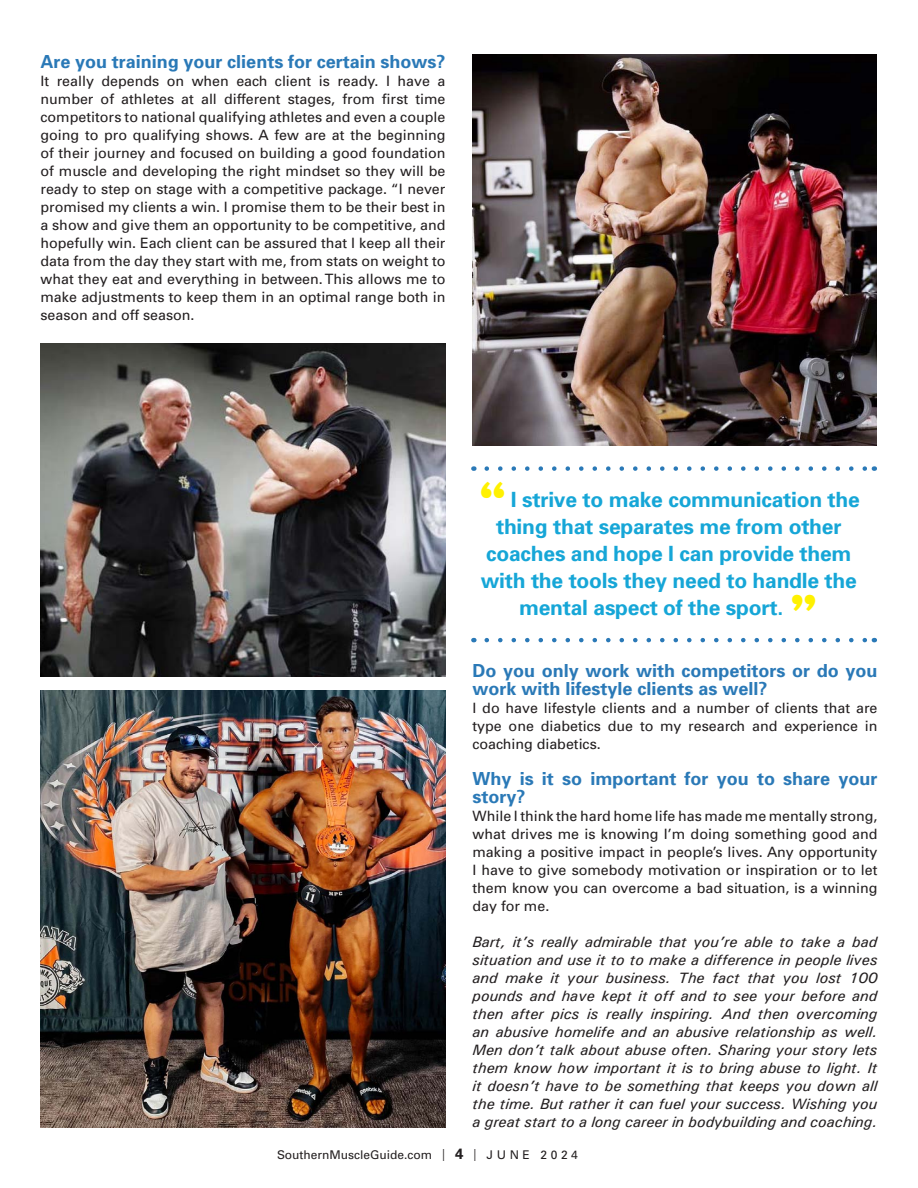
<style>
.page{position:relative;width:918px;height:1188px;background:#fff}
.page>*{position:absolute;margin:0;border:0;box-sizing:border-box;transform-origin:0 0}
.t1{font:49.5px "Billboard";color:#fff101}
.t2{font:700 21px "Univers";letter-spacing:-.01em;color:#16a6d7}
.Body_Copy{font:700 18px/18px "Univers";color:#2a79b7}
.Body_Copy-2{font:italic 15px/18px "Univers";color:#231f20;text-align:justify}
.Body_Copy-3{font:14.25px/18px "Univers";color:#231f20;text-align:justify}
.t3{font:12px "Univers";color:#231f20}
.s1{font-stretch:condensed}
.s2{font-weight:700;font-size:15px}
</style>
<div class="page">
<img style="left:473px;top:54px;width:404px;height:392px">
<img style="left:40px;top:690px;width:406px;height:437px">
<img style="left:40px;top:343px;width:406px;height:333px">
<svg style="left:487px;top:466px;width:380px;height:5px"></svg>
<svg style="left:487px;top:638px;width:380px;height:4px"></svg>
<p class="Body_Copy" style="left:40px;top:53px;width:407px">Are you training your clients for certain shows?</p>
<p class="Body_Copy-3" style="left:40px;top:72px;width:407px">It really depends on when each client is ready. I have a number of athletes at all different stages, from first time competitors to national qualifying athletes and even a couple going to pro qualifying shows. A few are at the beginning of their journey and focused on building a good foundation of muscle and developing the right mindset so they will be ready to step on stage with a competitive package. “I never promised my clients a win. I promise them to be their best in a show and give them an opportunity to be competitive, and hopefully win. Each client can be assured that I keep all their data from the day they start with me, from stats on weight to what they eat and everything in between. This allows me to make adjustments to keep them in an optimal range both in season and off season.</p>
<p class="t1" style="left:478px;top:469px;width:31px">“</p>
<p class="t2" style="left:511px;top:487px;width:350px">I strive to make communication the</p>
<p class="t2" style="left:496px;top:514px;width:347px">thing that separates me from other</p>
<p class="t2" style="left:486px;top:541px;width:367px">coaches and hope I can provide them</p>
<p class="t2" style="left:481px;top:568px;width:378px">with the tools they need to handle the</p>
<p class="t2" style="left:519px;top:595px;width:266px">mental aspect of the sport.</p>
<p class="t1" style="left:789px;top:581px;width:31px">”</p>
<p class="Body_Copy" style="left:472px;top:661px;width:407px">Do you only work with competitors or do you work with lifestyle clients as well?</p>
<p class="Body_Copy-3" style="left:472px;top:699px;width:407px">I do have lifestyle clients and a number of clients that are type one diabetics due to my research and experience in coaching diabetics.</p>
<p class="Body_Copy" style="left:472px;top:769px;width:406px">Why is it so important for you to share your story?</p>
<p class="Body_Copy-3" style="left:472px;top:807px;width:407px">While I think the hard home life has made me mentally strong, what drives me is knowing I’m doing something good and making a positive impact in people’s lives. Any opportunity I have to give somebody motivation or inspiration or to let them know you can overcome a bad situation, is a winning day for me.</p>
<p class="Body_Copy-2" style="left:472px;top:932px;width:407px">Bart, it’s really admirable that you’re able to take a bad situation and use it to to make a difference in people lives and make it your business. The fact that you lost 100 pounds and have kept it off and to see your before and then after pics is really inspiring. And then overcoming an abusive homelife and an abusive relationship as well.<br>Men don’t talk about abuse often. Sharing your story lets them know how important it is to bring abuse to light. It it doesn’t have to be something that keeps you down all the time. But rather it can fuel your success. Wishing you a great start to a long career in bodybuilding and coaching.</p>
<p class="t3" style="left:277px;top:1148px;width:302px">SouthernMuscleGuide.com <span class="s1">|</span> <span class="s2">4</span> <span class="s1">|</span> J U N E 2 0 2 4</p>
</div>
